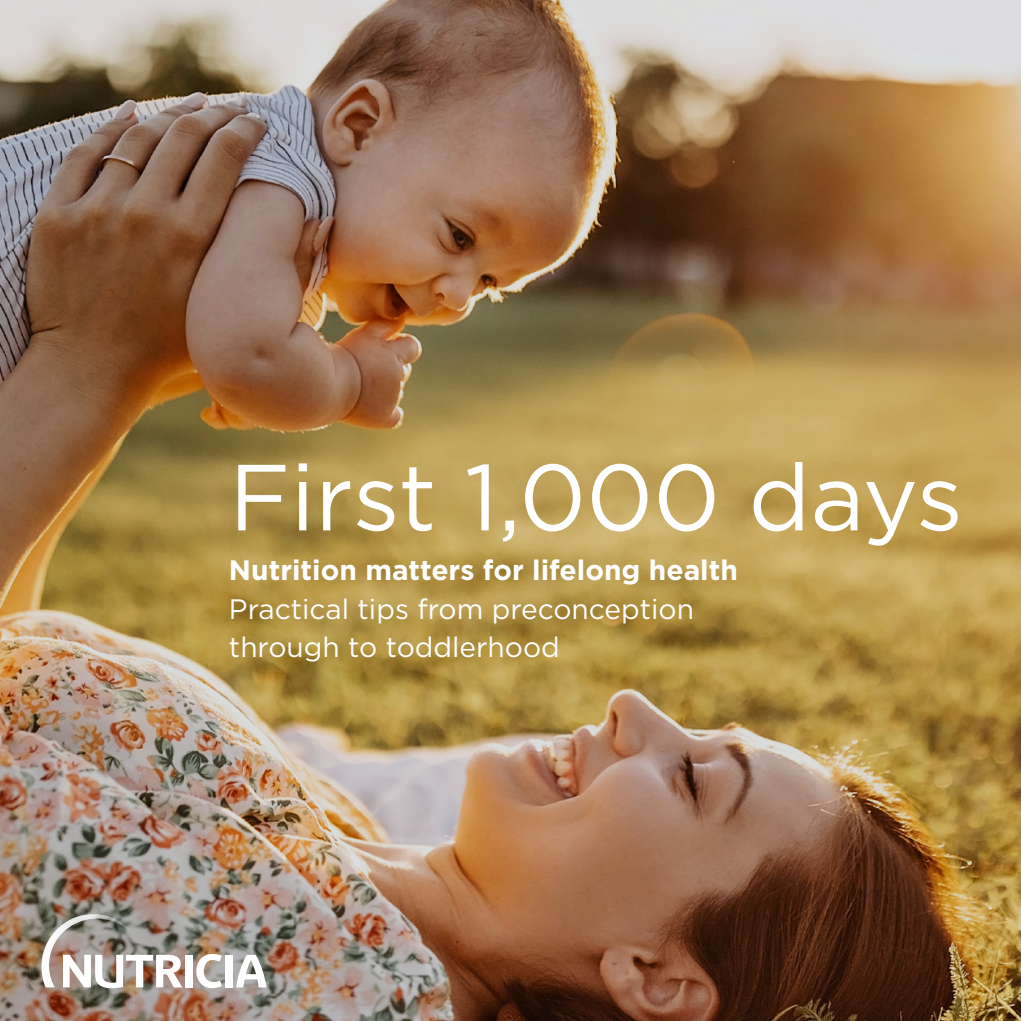
<style>
.page{position:relative;width:1021px;height:1021px;background:#fff}
.page>*{position:absolute;margin:0;border:0;box-sizing:border-box;transform-origin:0 0}
.t1{font:93.6px "Gotham";color:#fff}
.t2{font:28.12px/38.7px "Gotham";color:#fff}
.t3{font:700 28.12px "Gotham";color:#fff}
</style>
<div class="page">
<img style="left:0;top:0;width:1020px;height:1020px">
<div style="left:225px;top:954px;width:7px;height:33px;background:#fff"></div>
<svg style="left:236px;top:954px;width:30px;height:33px"></svg>
<svg style="left:196px;top:953px;width:26px;height:35px"></svg>
<div style="left:185px;top:954px;width:7px;height:33px;background:#fff"></div>
<svg style="left:41px;top:914px;width:141px;height:74px"></svg>
<h1 class="t1" style="left:229px;top:437px;width:735px">First 1,000 days</h1>
<p class="t3" style="left:229px;top:554px;width:510px">Nutrition matters for lifelong health</p>
<p class="t2" style="left:229px;top:588px;width:466px">Practical tips from preconception through to toddlerhood</p>
</div>
